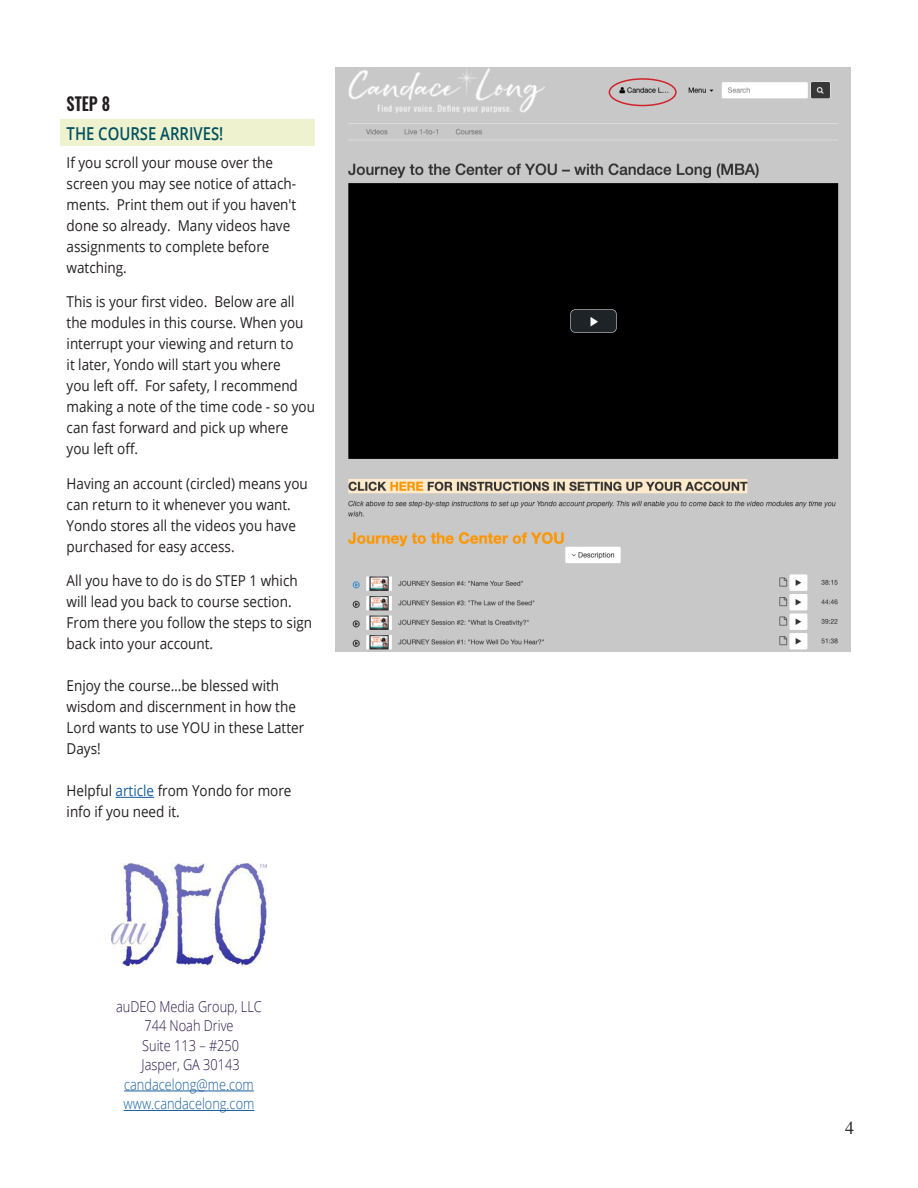
<style>
.page{position:relative;width:918px;height:1188px;background:#fff}
.page>*{position:absolute;margin:0;border:0;box-sizing:border-box;transform-origin:0 0}
.t1{font:600 18px "Oswald";color:#231f20;scale:.9 1}
.t2{font:18px "Times";color:#231f20}
.t3{font:600 17.85px "Open Sans";color:#00525e;scale:.83 1}
.t4{font:15px/21px "Open Sans";color:#231f20;scale:.9 1}
.t5{font:300 15px "Open Sans";color:#28154a;scale:.85 1}
.t6{font:300 15px "Open Sans";color:#175d9e;scale:.85 1}
.s1{color:#175d9e}
</style>
<div class="page">
<img style="left:335px;top:68px;width:515px;height:583px">
<div style="left:61px;top:119px;width:254px;height:27px;background:#eef2ce"></div>
<div style="left:609px;top:78px;width:68px;height:28px;border:2px solid #d1232a;border-radius:50%"></div>
<hr style="left:116px;top:797px;width:38px;height:1px;background:#175d9e">
<img style="left:111px;top:863px;width:156px;height:102px">
<hr style="left:124px;top:1091px;width:130px;height:1px;background:#175d9e">
<hr style="left:124px;top:1110px;width:130px;height:1px;background:#175d9e">
<p class="t1" style="left:67px;top:87px;width:50px">STEP 8</p>
<p class="t3" style="left:67px;top:121px;width:190px">THE COURSE ARRIVES!</p>
<p class="t4" style="left:67px;top:151px;width:257px">If you scroll your mouse over the screen you may see notice of attach&shy;ments. Print them out if you haven't done so already. Many videos have assignments to complete before watching.</p>
<p class="t4" style="left:67px;top:291px;width:278px">This is your first video. Below are all the modules in this course. When you interrupt your viewing and return to<br>it later, Yondo will start you where<br>you left off. For safety, I recommend making a note of the time code - so you can fast forward and pick up where you left off.</p>
<p class="t4" style="left:67px;top:472px;width:269px">Having an account (circled) means you can return to it whenever you want.</p>
<p class="t4" style="left:67px;top:514px;width:256px">Yondo stores all the videos you have purchased for easy access.</p>
<p class="t4" style="left:67px;top:570px;width:274px">All you have to do is do STEP 1 which will lead you back to course section.<br>From there you follow the steps to sign back into your account.</p>
<p class="t4" style="left:67px;top:675px;width:266px">Enjoy the course…be blessed with wisdom and discernment in how the<br>Lord wants to use YOU in these Latter<br>Days!</p>
<p class="t4" style="left:67px;top:780px;width:251px">Helpful <span class="s1">article</span> from Yondo for more info if you need it.</p>
<p class="t5" style="left:116px;top:996px;width:173px">auDEO Media Group, LLC</p>
<p class="t5" style="left:144px;top:1016px;width:106px">744 Noah Drive</p>
<p class="t5" style="left:142px;top:1035px;width:115px">Suite 113 – #250</p>
<p class="t5" style="left:142px;top:1055px;width:117px">Jasper, GA 30143</p>
<p class="t6" style="left:124px;top:1074px;width:154px">candacelong@me.com</p>
<p class="t6" style="left:124px;top:1094px;width:155px">www.candacelong.com</p>
<p class="t2" style="left:845px;top:1111px;width:10px">4</p>
</div>
